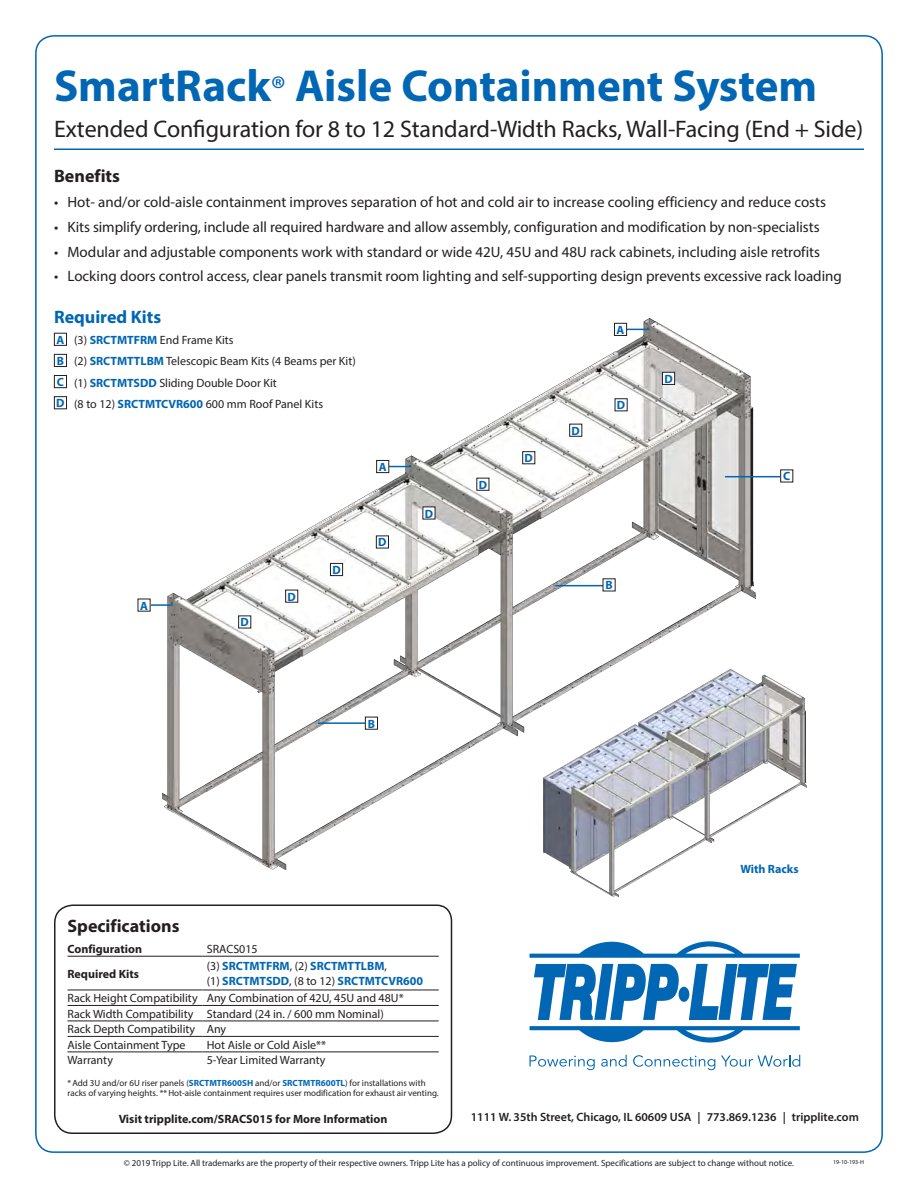
<style>
.page{position:relative;width:918px;height:1188px;background:#fff}
.page>*{position:absolute;margin:0;border:0;box-sizing:border-box;transform-origin:0 0}
.t1{font:700 45px "Myriad Pro";color:#0166b3}
.t2{font:24px "Myriad Pro";letter-spacing:-.005em;color:#231f20}
.t3{font:700 18px "Myriad Pro";color:#231f20}
.t4{font:700 18px "Myriad Pro";color:#0166b3}
.t5{font:15px "Myriad Pro";color:#231f20}
.t6{font:12px "Myriad Pro";color:#231f20}
.t7{font:700 12px/14.4px "Myriad Pro";color:#0166b3}
.t8{font:700 12px "Myriad Pro";color:#231f20}
.t9{font:600 12px "Myriad Pro";color:#231f20}
.t10{font:9px/10.8px "Myriad Pro";color:#231f20}
.t11{font:6px "Myriad Pro";color:#231f20}
.s1{font-weight:400;font-size:36px}
.s2{font-weight:700;color:#0166b3}
.s3{font-weight:400;color:#231f20}
</style>
<div class="page">
<svg style="left:54px;top:904px;width:399px;height:230px"></svg>
<hr style="left:54px;top:148px;width:810px;height:2px;background:#0166b3">
<hr style="left:68px;top:956px;width:134px;height:1px;background:#231f20">
<hr style="left:202px;top:956px;width:237px;height:1px;background:#231f20">
<hr style="left:68px;top:990px;width:134px;height:1px;background:#231f20">
<hr style="left:202px;top:990px;width:237px;height:1px;background:#231f20">
<hr style="left:68px;top:1005px;width:134px;height:1px;background:#231f20">
<hr style="left:202px;top:1005px;width:237px;height:1px;background:#231f20">
<hr style="left:68px;top:1021px;width:134px;height:1px;background:#231f20">
<hr style="left:202px;top:1021px;width:237px;height:1px;background:#231f20">
<hr style="left:68px;top:1036px;width:134px;height:1px;background:#231f20">
<hr style="left:202px;top:1036px;width:237px;height:1px;background:#231f20">
<hr style="left:68px;top:1052px;width:134px;height:1px;background:#231f20">
<hr style="left:202px;top:1052px;width:237px;height:1px;background:#231f20">
<div style="left:54px;top:333px;width:13px;height:13px;border:1px solid #231f20"></div>
<div style="left:54px;top:354px;width:13px;height:13px;border:1px solid #231f20"></div>
<div style="left:54px;top:375px;width:13px;height:13px;border:1px solid #231f20"></div>
<div style="left:54px;top:396px;width:13px;height:13px;border:1px solid #231f20"></div>
<div style="left:679px;top:987px;width:10px;height:15px;background:#0166b3;border-radius:50%"></div>
<svg style="left:534px;top:964px;width:146px;height:56px"></svg>
<svg style="left:689px;top:964px;width:108px;height:56px"></svg>
<svg style="left:530px;top:941px;width:270px;height:17px"></svg>
<svg style="left:530px;top:1026px;width:270px;height:17px"></svg>
<svg style="left:529px;top:1056px;width:66px;height:14px"></svg>
<svg style="left:601px;top:1055px;width:26px;height:12px"></svg>
<svg style="left:633px;top:1055px;width:82px;height:15px"></svg>
<svg style="left:721px;top:1055px;width:79px;height:12px"></svg>
<img style="left:570px;top:674px;width:237px;height:222px">
<img style="left:162px;top:318px;width:594px;height:552px">
<hr style="left:726px;top:476px;width:59px;height:1px;background:#0166b3">
<div style="left:781px;top:470px;width:12px;height:12px;background:#fff"></div>
<div style="left:780px;top:470px;width:13px;height:12px;border:1px solid #231f20"></div>
<hr style="left:146px;top:604px;width:26px;height:2px;background:#0166b3">
<div style="left:138px;top:599px;width:12px;height:12px;background:#fff"></div>
<svg style="left:389px;top:466px;width:22px;height:1px"></svg>
<div style="left:377px;top:460px;width:12px;height:13px;background:#fff"></div>
<div style="left:376px;top:460px;width:13px;height:13px;border:1px solid #231f20"></div>
<svg style="left:627px;top:329px;width:22px;height:1px"></svg>
<div style="left:614px;top:323px;width:13px;height:12px;background:#fff"></div>
<div style="left:614px;top:323px;width:13px;height:13px;border:1px solid #231f20"></div>
<hr style="left:556px;top:585px;width:55px;height:1px;background:#0166b3">
<div style="left:603px;top:579px;width:12px;height:12px;background:#fff"></div>
<hr style="left:318px;top:722px;width:55px;height:2px;background:#0166b3">
<div style="left:365px;top:717px;width:13px;height:12px;background:#fff"></div>
<div style="left:365px;top:717px;width:13px;height:13px;border:1px solid #231f20"></div>
<div style="left:662px;top:372px;width:13px;height:12px;background:#fff"></div>
<div style="left:662px;top:372px;width:13px;height:13px;border:1px solid #231f20"></div>
<div style="left:615px;top:399px;width:12px;height:12px;background:#fff"></div>
<div style="left:615px;top:398px;width:13px;height:13px;border:1px solid #231f20"></div>
<div style="left:570px;top:424px;width:12px;height:12px;background:#fff"></div>
<div style="left:569px;top:424px;width:13px;height:13px;border:1px solid #231f20"></div>
<div style="left:523px;top:452px;width:12px;height:12px;background:#fff"></div>
<div style="left:522px;top:451px;width:13px;height:13px;border:1px solid #231f20"></div>
<div style="left:423px;top:507px;width:12px;height:12px;background:#fff"></div>
<div style="left:376px;top:536px;width:13px;height:12px;background:#fff"></div>
<div style="left:376px;top:536px;width:13px;height:12px;border:1px solid #231f20"></div>
<div style="left:330px;top:563px;width:13px;height:13px;background:#fff"></div>
<div style="left:330px;top:563px;width:13px;height:13px;border:1px solid #231f20"></div>
<div style="left:286px;top:590px;width:12px;height:12px;background:#fff"></div>
<div style="left:285px;top:590px;width:13px;height:13px;border:1px solid #231f20"></div>
<div style="left:477px;top:478px;width:12px;height:12px;background:#fff"></div>
<div style="left:476px;top:478px;width:13px;height:13px;border:1px solid #231f20"></div>
<div style="left:239px;top:616px;width:12px;height:12px;background:#fff"></div>
<div style="left:238px;top:616px;width:13px;height:12px;border:1px solid #231f20"></div>
<p class="t1" style="left:54px;top:57px;width:765px">SmartRack<span class="s1">®</span> Aisle Containment System</p>
<p class="t2" style="left:54px;top:114px;width:811px">Extended Configuration for 8 to 12 Standard-Width Racks, Wall-Facing (End + Side)</p>
<p class="t3" style="left:54px;top:164px;width:68px">Benefits</p>
<p class="t5" style="left:54px;top:193px;width:774px">• Hot- and/or cold-aisle containment improves separation of hot and cold air to increase cooling efficiency and reduce costs</p>
<p class="t5" style="left:54px;top:217px;width:767px">• Kits simplify ordering, include all required hardware and allow assembly, configuration and modification by non-specialists</p>
<p class="t5" style="left:54px;top:242px;width:768px">• Modular and adjustable components work with standard or wide 42U, 45U and 48U rack cabinets, including aisle retrofits</p>
<p class="t5" style="left:54px;top:267px;width:789px">• Locking doors control access, clear panels transmit room lighting and self-supporting design prevents excessive rack loading</p>
<p class="t4" style="left:54px;top:305px;width:109px">Required Kits</p>
<p class="t7" style="left:57px;top:332px;width:9px">A</p>
<p class="t6" style="left:74px;top:333px;width:161px">(3) <span class="s2">SRCTMTFRM</span> End Frame Kits</p>
<p class="t7" style="left:57px;top:353px;width:9px">B</p>
<p class="t6" style="left:74px;top:354px;width:283px">(2) <span class="s2">SRCTMTTLBM</span> Telescopic Beam Kits (4 Beams per Kit)</p>
<p class="t7" style="left:57px;top:374px;width:9px">C</p>
<p class="t6" style="left:74px;top:375px;width:204px">(1) <span class="s2">SRCTMTSDD</span> Sliding Double Door Kit</p>
<p class="t7" style="left:56px;top:396px;width:10px">D</p>
<p class="t6" style="left:74px;top:396px;width:250px">(8 to 12) <span class="s2">SRCTMTCVR600</span> 600 mm Roof Panel Kits</p>
<p class="t7" style="left:617px;top:322px;width:9px">A</p>
<p class="t7" style="left:664px;top:371px;width:10px">D</p>
<p class="t7" style="left:617px;top:398px;width:10px">D</p>
<p class="t7" style="left:140px;top:598px;width:9px">A</p>
<p class="t7" style="left:241px;top:615px;width:10px">D</p>
<p class="t7" style="left:288px;top:589px;width:10px">D</p>
<p class="t7" style="left:332px;top:562px;width:10px">D</p>
<p class="t7" style="left:379px;top:459px;width:9px">A</p>
<p class="t7" style="left:378px;top:535px;width:10px">D</p>
<p class="t7" style="left:425px;top:506px;width:10px">D</p>
<p class="t7" style="left:368px;top:716px;width:9px">B</p>
<p class="t7" style="left:479px;top:477px;width:10px">D</p>
<p class="t7" style="left:525px;top:451px;width:10px">D</p>
<p class="t7" style="left:572px;top:423px;width:10px">D</p>
<p class="t7" style="left:605px;top:578px;width:9px">B</p>
<p class="t7" style="left:783px;top:469px;width:9px">C</p>
<p class="t3" style="left:68px;top:914px;width:113px">Specifications</p>
<p class="t8" style="left:68px;top:941px;width:76px">Configuration</p>
<p class="t6" style="left:207px;top:942px;width:52px">SRACS015</p>
<p class="t8" style="left:68px;top:966px;width:73px">Required Kits</p>
<p class="t7" style="left:207px;top:959px;width:218px"><span class="s3">(3)</span> SRCTMTFRM<span class="s3">, (2)</span> SRCTMTTLBM<span class="s3">,<br>(1)</span> SRCTMTSDD<span class="s3">, (8 to 12)</span> SRCTMTCVR600</p>
<p class="t6" style="left:68px;top:991px;width:132px">Rack Height Compatibility</p>
<p class="t6" style="left:207px;top:991px;width:198px">Any Combination of 42U, 45U and 48U*</p>
<p class="t6" style="left:68px;top:1006px;width:127px">Rack Width Compatibility</p>
<p class="t6" style="left:207px;top:1006px;width:178px">Standard (24 in. / 600 mm Nominal)</p>
<p class="t6" style="left:68px;top:1022px;width:129px">Rack Depth Compatibility</p>
<p class="t6" style="left:207px;top:1022px;width:21px">Any</p>
<p class="t6" style="left:68px;top:1037px;width:120px">Aisle Containment Type</p>
<p class="t6" style="left:207px;top:1037px;width:121px">Hot Aisle or Cold Aisle**</p>
<p class="t6" style="left:68px;top:1053px;width:47px">Warranty</p>
<p class="t6" style="left:207px;top:1053px;width:120px">5-Year Limited Warranty</p>
<p class="t10" style="left:68px;top:1077px;width:373px">*Add 3U and/or 6U riser panels (<span class="s2">SRCTMTR600SH</span> and/or <span class="s2">SRCTMTR600TL</span>) for installations with racks of varying heights. **Hot-aisle containment requires user modification for exhaust air venting.</p>
<p class="t8" style="left:119px;top:1111px;width:270px">Visit tripplite.com/SRACS015 for More Information</p>
<p class="t7" style="left:740px;top:861px;width:60px">With Racks</p>
<p class="t9" style="left:471px;top:1109px;width:389px">1111 W. 35th Street, Chicago, IL 60609 USA | 773.869.1236 | tripplite.com</p>
<p class="t10" style="left:124px;top:1158px;width:672px">© 2019 Tripp Lite. All trademarks are the property of their respective owners. Tripp Lite has a policy of continuous improvement. Specifications are subject to change without notice.</p>
<p class="t11" style="left:833px;top:1159px;width:32px">19-10-193-H</p>
</div>
